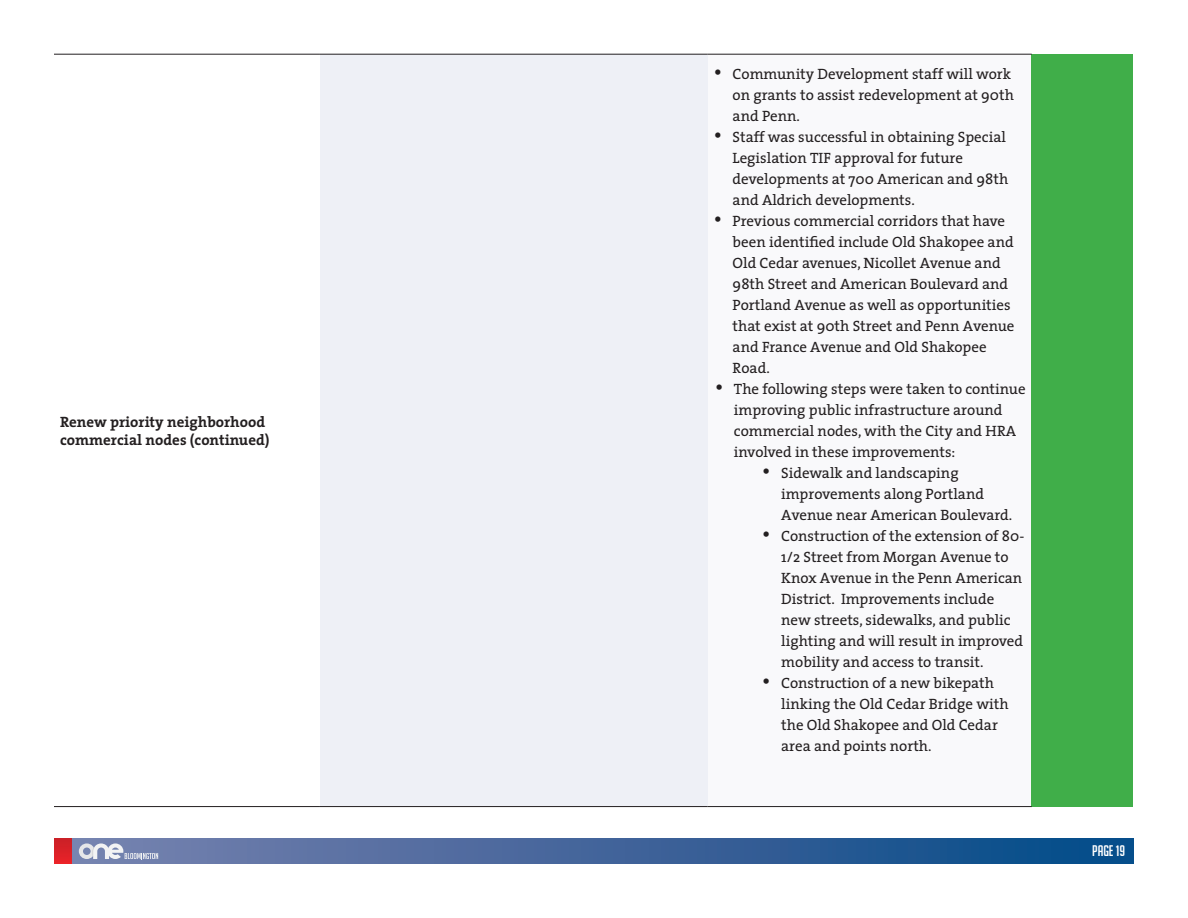
<style>
.page{position:relative;width:1188px;height:918px;background:#fff}
.page>*{position:absolute;margin:0;border:0;box-sizing:border-box;transform-origin:0 0}
.t1{font:15px/21px "The Serif";color:#231f20}
.STRAT_HED{font:700 15px/18px "The Serif";color:#231f20}
.t2{font:15px "Big Noodle Titling";color:#fff}
</style>
<div class="page">
<div style="left:71px;top:838px;width:1063px;height:26px;background:linear-gradient(to right,#7b81af,#044988)"></div>
<div style="left:54px;top:838px;width:17px;height:26px;background:linear-gradient(to bottom,#c92027,#ea2228)"></div>
<svg style="left:79px;top:843px;width:79px;height:16px"></svg>
<div style="left:320px;top:54px;width:388px;height:753px;background:#eef0f6"></div>
<div style="left:708px;top:54px;width:324px;height:753px;background:#f9f9fb"></div>
<div style="left:1032px;top:54px;width:101px;height:753px;background:#40ae49"></div>
<hr style="left:54px;top:54px;width:266px;height:1px;background:#231f20">
<hr style="left:320px;top:54px;width:388px;height:1px;background:#231f20">
<hr style="left:708px;top:54px;width:324px;height:1px;background:#231f20">
<hr style="left:54px;top:806px;width:266px;height:1px;background:#231f20">
<hr style="left:320px;top:806px;width:388px;height:1px;background:#231f20">
<hr style="left:708px;top:806px;width:324px;height:1px;background:#231f20">
<p class="STRAT_HED" style="left:60px;top:412px;width:211px">Renew priority neighborhood commercial nodes (continued)</p>
<p class="t1" style="left:733px;top:63px;width:283px;text-indent:-19px">• Community Development staff will work on grants to assist redevelopment at 90th and Penn.</p>
<p class="t1" style="left:733px;top:126px;width:277px;text-indent:-19px">• Staff was successful in obtaining Special Legislation TIF approval for future developments at 700 American and 98th and Aldrich developments.</p>
<p class="t1" style="left:733px;top:210px;width:283px;text-indent:-19px">• Previous commercial corridors that have been identified include Old Shakopee and Old Cedar avenues, Nicollet Avenue and 98th Street and American Boulevard and Portland Avenue as well as opportunities that exist at 90th Street and Penn Avenue and France Avenue and Old Shakopee Road.</p>
<p class="t1" style="left:734px;top:378px;width:293px;text-indent:-19px">• The following steps were taken to continue improving public infrastructure around commercial nodes, with the City and HRA involved in these improvements:</p>
<p class="t1" style="left:781px;top:462px;width:233px;text-indent:-19px">• Sidewalk and landscaping improvements along Portland<br>Avenue near American Boulevard.</p>
<p class="t1" style="left:781px;top:525px;width:245px;text-indent:-19px">• Construction of the extension of 80- 1/2 Street from Morgan Avenue to Knox Avenue in the Penn American District. Improvements include new streets, sidewalks, and public lighting and will result in improved mobility and access to transit.</p>
<p class="t1" style="left:781px;top:672px;width:229px;text-indent:-19px">• Construction of a new bikepath linking the Old Cedar Bridge with the Old Shakopee and Old Cedar area and points north.</p>
<p class="t2" style="left:1092px;top:842px;width:35px">PAGE 19</p>
</div>
